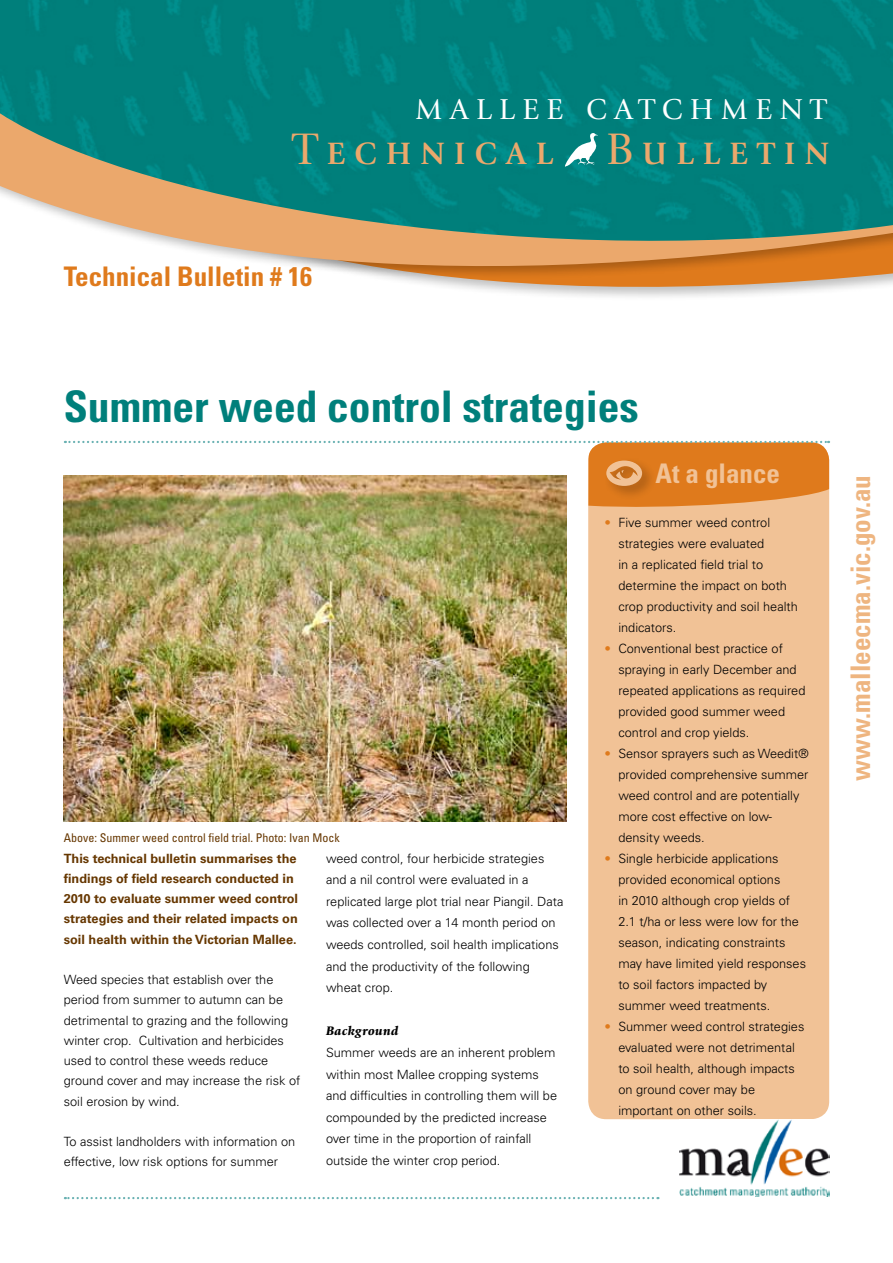
<style>
.page{position:relative;width:893px;height:1263px;background:#fff}
.page>*{position:absolute;margin:0;border:0;box-sizing:border-box;transform-origin:0 0}
.t1{font:700 condensed 43.5px "Univers LT Std";color:#007f7b}
.t2{font:700 32.25px "Giovanni Std";letter-spacing:.285em;color:#eba86c}
.t3{font:30px "Giovanni Std";letter-spacing:.25em;color:#fff}
.t4{font:700 condensed 27px "Univers LT Std";color:#eeb580}
.t5{font:700 condensed 27px "Univers LT Std";color:#df7a1c}
.t6{font:700 condensed 27px "Univers LT Std";color:#f1c296}
.t7{font:italic 900 12.9px "Giovanni Std";letter-spacing:.03em;color:#000}
.t8{font:300 12.75px/21px "Univers LT Std";color:#000}
.t9{font:700 12.75px/20.2px "Univers LT Std";color:#663700}
.t10{font:condensed 12px "Univers LT Std";color:#663700}
.s1{font-weight:400;font-size:46.05px}
.s2{font-weight:400;color:#df7a1c}
</style>
<div class="page">
<div style="left:588px;top:442px;width:241px;height:677px;background:#f1c296;border-radius:18px"></div>
<img style="left:64px;top:475px;width:503px;height:346px">
<svg style="left:186px;top:248px;width:707px;height:49px"></svg>
<img style="left:0;top:0;width:893px;height:248px">
<svg style="left:65px;top:441px;width:764px;height:69px"></svg>
<svg style="left:563px;top:132px;width:35px;height:35px"></svg>
<svg style="left:65px;top:1197px;width:593px;height:2px"></svg>
<img style="left:680px;top:1120px;width:149px;height:77px">
<h3 class="t3" style="left:416px;top:92px;width:412px">MALLEE CATCHMENT</h3>
<h2 class="t2" style="left:293px;top:134px;width:538px"><span class="s1">T</span>ECHNICAL <span class="s1">B</span>ULLETIN</h2>
<h3 class="t5" style="left:64px;top:260px;width:250px">Technical Bulletin # 16</h3>
<h1 class="t1" style="left:64px;top:380px;width:577px">Summer weed control strategies</h1>
<p class="t10" style="left:64px;top:830px;width:277px">Above: Summer weed control field trial. Photo: Ivan Mock</p>
<p class="t9" style="left:64px;top:848px;width:236px">This technical bulletin summarises the findings of field research conducted in 2010 to evaluate summer weed control strategies and their related impacts on soil health within the Victorian Mallee.</p>
<p class="t8" style="left:64px;top:969px;width:238px;line-height:20.2px">Weed species that establish over the period from summer to autumn can be detrimental to grazing and the following winter crop. Cultivation and herbicides used to control these weeds reduce ground cover and may increase the risk of soil erosion by wind.</p>
<p class="t8" style="left:64px;top:1131px;width:233px;line-height:20.2px">To assist landholders with information on effective, low risk options for summer</p>
<p class="t8" style="left:326px;top:847px;width:239px;line-height:21.6px">weed control, four herbicide strategies and a nil control were evaluated in a replicated large plot trial near Piangil. Data was collected over a 14 month period on weeds controlled, soil health implications and the productivity of the following wheat crop.</p>
<p class="t7" style="left:326px;top:1024px;width:74px">Background</p>
<p class="t8" style="left:326px;top:1042px;width:233px;line-height:21.6px">Summer weeds are an inherent problem within most Mallee cropping systems and difficulties in controlling them will be compounded by the predicted increase over time in the proportion of rainfall outside the winter crop period.</p>
<h3 class="t6" style="left:656px;top:457px;width:126px">At a glance</h3>
<p class="t8" style="left:618px;top:512px;width:181px;text-indent:-13px"><span class="s2">•</span> Five summer weed control strategies were evaluated<br>in a replicated field trial to determine the impact on both crop productivity and soil health indicators.</p>
<p class="t8" style="left:618px;top:638px;width:189px;text-indent:-13px"><span class="s2">•</span> Conventional best practice of spraying in early December and repeated applications as required provided good summer weed control and crop yields.</p>
<p class="t8" style="left:618px;top:743px;width:192px;text-indent:-13px"><span class="s2">•</span> Sensor sprayers such as Weedit® provided comprehensive summer weed control and are potentially more cost effective on low&shy;density weeds.</p>
<p class="t8" style="left:618px;top:848px;width:189px;text-indent:-13px"><span class="s2">•</span> Single herbicide applications provided economical options<br>in 2010 although crop yields of<br>2.1 t/ha or less were low for the season, indicating constraints may have limited yield responses to soil factors impacted by summer weed treatments.</p>
<p class="t8" style="left:618px;top:1016px;width:188px;text-indent:-13px"><span class="s2">•</span> Summer weed control strategies evaluated were not detrimental to soil health, although impacts on ground cover may be important on other soils.</p>
<h3 class="t4" style="left:844px;top:781px;width:307px;rotate:-90deg">www.malleecma.vic.gov.au</h3>
</div>
